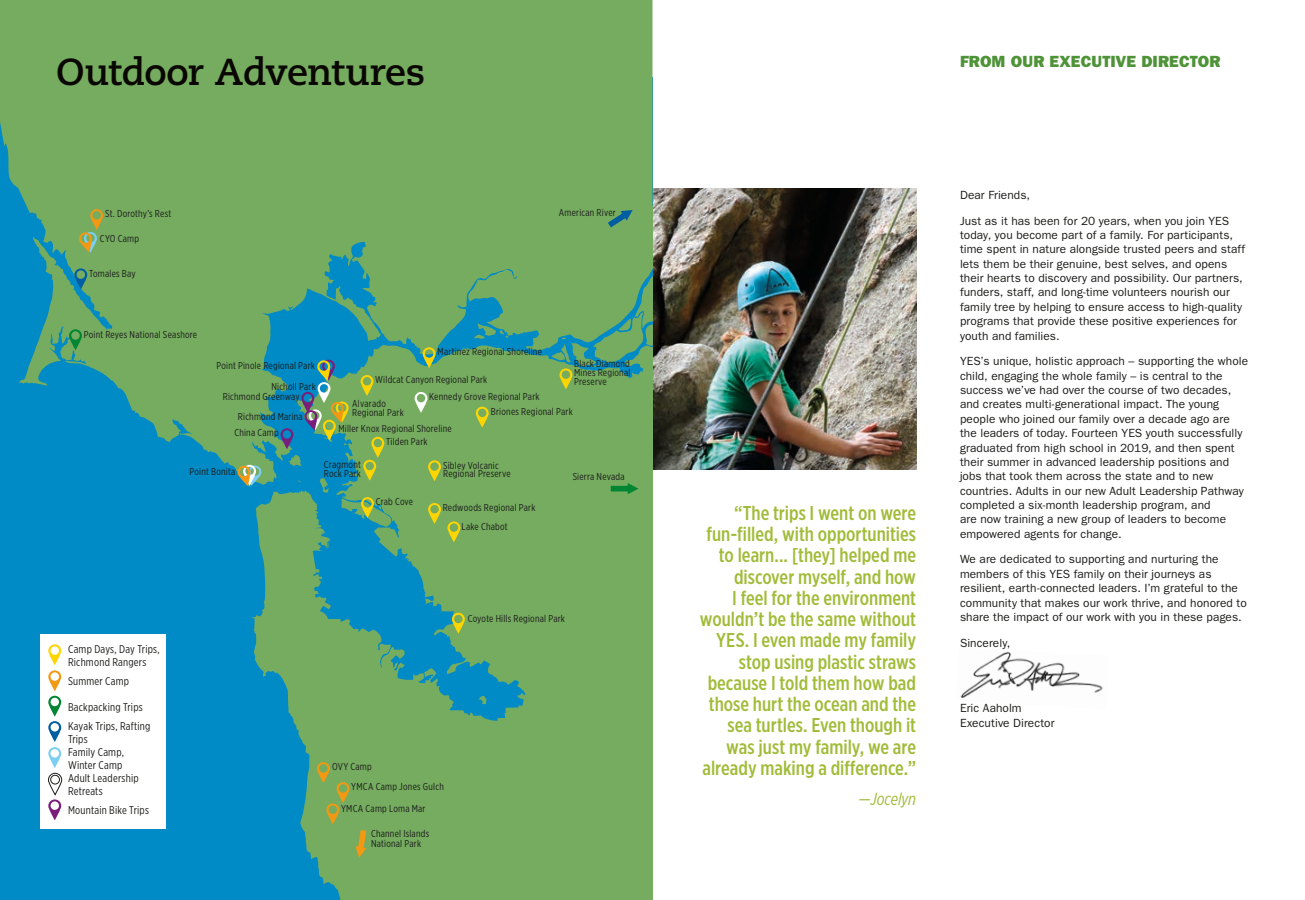
<style>
.page{position:relative;width:1305px;height:900px;background:#fff}
.page>*{position:absolute;margin:0;border:0;box-sizing:border-box;transform-origin:0 0}
.t1{font:700 37.5px "Caecilia";letter-spacing:-.01em;color:#0a0602}
.t2{font:500 20px/21.2px "Gotham X Narrow";color:#a0bc38;text-align:right}
.t3{font:italic 17.5px "Gotham X Narrow";letter-spacing:-.01em;color:#a0bc38}
.t4{font:16.25px "ITC Franklin Gothic Std Hvy";letter-spacing:.005em;color:#4e9337}
.t5{font:11.88px/14.4px "ITC Franklin Gothic Std";letter-spacing:.005em;color:#1c1c1a}
.t6{font:11.25px/12.5px "Gotham X Narrow";letter-spacing:.02em;color:#1c1c1a}
.t7{font:10px/8.8px "Gotham X Narrow";letter-spacing:.025em;color:#1c1c1a}
</style>
<div class="page">
<img style="left:652px;top:188px;width:264px;height:282px">
<div style="left:0;top:77px;width:652px;height:823px;background:#008ac6"></div>
<svg style="left:19px;top:213px;width:633px;height:617px;fill:#75ac60"></svg>
<div style="left:0;top:0;width:653px;height:213px;background:#75ac60"></div>
<div style="left:40px;top:634px;width:126px;height:194px;background:#fff"></div>
<svg style="left:48px;top:644px;width:14px;height:176px"></svg>
<svg style="left:611px;top:483px;width:28px;height:11px"></svg>
<svg style="left:69px;top:329px;width:13px;height:21px"></svg>
<svg style="left:74px;top:268px;width:14px;height:21px"></svg>
<svg style="left:608px;top:210px;width:25px;height:17px"></svg>
<svg style="left:414px;top:392px;width:14px;height:21px"></svg>
<svg style="left:280px;top:428px;width:14px;height:21px"></svg>
<svg style="left:559px;top:368px;width:14px;height:21px"></svg>
<svg style="left:360px;top:375px;width:14px;height:21px"></svg>
<svg style="left:422px;top:347px;width:14px;height:21px"></svg>
<svg style="left:476px;top:407px;width:13px;height:21px"></svg>
<svg style="left:428px;top:460px;width:13px;height:21px"></svg>
<svg style="left:447px;top:521px;width:14px;height:21px"></svg>
<svg style="left:452px;top:613px;width:13px;height:21px"></svg>
<svg style="left:363px;top:437px;width:22px;height:44px"></svg>
<svg style="left:361px;top:497px;width:13px;height:21px"></svg>
<svg style="left:428px;top:503px;width:13px;height:21px"></svg>
<div style="left:303px;top:830px;width:349px;height:70px;background:#75ac60"></div>
<svg style="left:317px;top:762px;width:33px;height:62px;background:#89a853"></svg>
<svg style="left:237px;top:465px;width:25px;height:21px"></svg>
<svg style="left:301px;top:360px;width:48px;height:81px"></svg>
<svg style="left:78px;top:209px;width:26px;height:44px"></svg>
<img style="left:960px;top:651px;width:143px;height:47px">
<h1 class="t1" style="left:56px;top:50px;width:371px">Outdoor Adventures</h1>
<p class="t7" style="left:105px;top:209px;width:68px">St. Dorothy’s Rest</p>
<p class="t7" style="left:100px;top:233px;width:41px">CYO Camp</p>
<p class="t7" style="left:89px;top:269px;width:48px">Tomales Bay</p>
<p class="t7" style="left:84px;top:330px;width:115px">Point Reyes National Seashore</p>
<p class="t7" style="left:217px;top:361px;width:100px">Point Pinole Regional Park</p>
<p class="t7" style="left:271px;top:382px;width:46px">Nicholl Park</p>
<p class="t7" style="left:559px;top:208px;width:58px">American River</p>
<p class="t7" style="left:438px;top:347px;width:106px">Martinez Regional Shoreline</p>
<p class="t7" style="left:375px;top:375px;width:114px">Wildcat Canyon Regional Park</p>
<p class="t7" style="left:574px;top:359px;width:58px;text-align:justify">Black Diamond Mines Regional Preserve</p>
<p class="t7" style="left:223px;top:386px;width:82px;line-height:20px;text-align:right">Richmond Greenway<br>Richmond Marina</p>
<p class="t7" style="left:352px;top:399px;width:53px">Alvarado<br>Regional Park</p>
<p class="t7" style="left:429px;top:392px;width:112px">Kennedy Grove Regional Park</p>
<p class="t7" style="left:491px;top:407px;width:83px">Briones Regional Park</p>
<p class="t7" style="left:234px;top:428px;width:46px">China Camp</p>
<p class="t7" style="left:190px;top:466px;width:47px">Point Bonita</p>
<p class="t7" style="left:386px;top:422px;width:67px;line-height:12.6px;text-indent:-48px">Miller Knox Regional Shoreline<br>Tilden Park</p>
<p class="t7" style="left:324px;top:460px;width:39px">Cragmont<br>Rock Park</p>
<p class="t7" style="left:376px;top:497px;width:39px">Crab Cove</p>
<p class="t7" style="left:462px;top:498px;width:75px;line-height:18.5px;text-indent:-19px">Redwoods Regional Park<br>Lake Chabot</p>
<p class="t7" style="left:443px;top:461px;width:69px">Sibley Volcanic<br>Regional Preserve</p>
<p class="t7" style="left:573px;top:472px;width:54px">Sierra Nevada</p>
<p class="t6" style="left:68px;top:643px;width:93px">Camp Days, Day Trips,<br>Richmond Rangers</p>
<p class="t6" style="left:68px;top:675px;width:63px">Summer Camp</p>
<p class="t6" style="left:68px;top:697px;width:84px;line-height:19.4px">Backpacking Trips<br>Kayak Trips, Rafting</p>
<p class="t6" style="left:68px;top:732px;width:57px;line-height:13px">Trips<br>Family Camp,<br>Winter Camp</p>
<p class="t6" style="left:68px;top:772px;width:72px">Adult Leadership<br>Retreats</p>
<p class="t6" style="left:68px;top:804px;width:82px">Mountain Bike Trips</p>
<p class="t7" style="left:468px;top:614px;width:99px">Coyote Hills Regional Park</p>
<p class="t7" style="left:332px;top:762px;width:41px">OVY Camp</p>
<p class="t7" style="left:341px;top:776px;width:104px;line-height:21.2px;text-indent:10px">YMCA Camp Jones Gulch<br>YMCA Camp Loma Mar</p>
<p class="t7" style="left:371px;top:828px;width:60px;line-height:10.8px">Channel Islands<br>National Park</p>
<h3 class="t4" style="left:960px;top:52px;width:262px">FROM OUR EXECUTIVE DIRECTOR</h3>
<p class="t2" style="left:700px;top:502px;width:218px">“The trips I went on were fun-filled, with opportunities to learn... [they] helped me discover myself, and how<br>I feel for the environment wouldn’t be the same without<br>YES. I even made my family stop using plastic straws because I told them how bad those hurt the ocean and the sea turtles. Even though it was just my family, we are already making a difference.”</p>
<h3 class="t3" style="left:859px;top:788px;width:59px">—Jocelyn</h3>
<p class="t5" style="left:960px;top:182px;width:271px;line-height:25.6px">Dear Friends,<br>Just as it has been for 20 years, when you join YES</p>
<p class="t5" style="left:960px;top:228px;width:287px">today, you become part of a family. For participants, time spent in nature alongside trusted peers and staff lets them be their genuine, best selves, and opens their hearts to discovery and possibility. Our partners, funders, staff, and long-time volunteers nourish our family tree by helping to ensure access to high-quality programs that provide these positive experiences for youth and families.</p>
<p class="t5" style="left:960px;top:354px;width:290px">YES’s unique, holistic approach – supporting the whole child, engaging the whole family – is central to the success we’ve had over the course of two decades, and creates multi-generational impact. The young people who joined our family over a decade ago are the leaders of today. Fourteen YES youth successfully graduated from high school in 2019, and then spent their summer in advanced leadership positions and jobs that took them across the state and to new countries. Adults in our new Adult Leadership Pathway completed a six-month leadership program, and<br>are now training a new group of leaders to become empowered agents for change.</p>
<p class="t5" style="left:960px;top:552px;width:288px">We are dedicated to supporting and nurturing the members of this YES family on their journeys as resilient, earth-connected leaders. I’m grateful to the community that makes our work thrive, and honored to share the impact of our work with you in these pages.</p>
<p class="t5" style="left:960px;top:635px;width:52px">Sincerely,</p>
<p class="t5" style="left:960px;top:701px;width:96px">Eric Aaholm<br>Executive Director</p>
</div>
